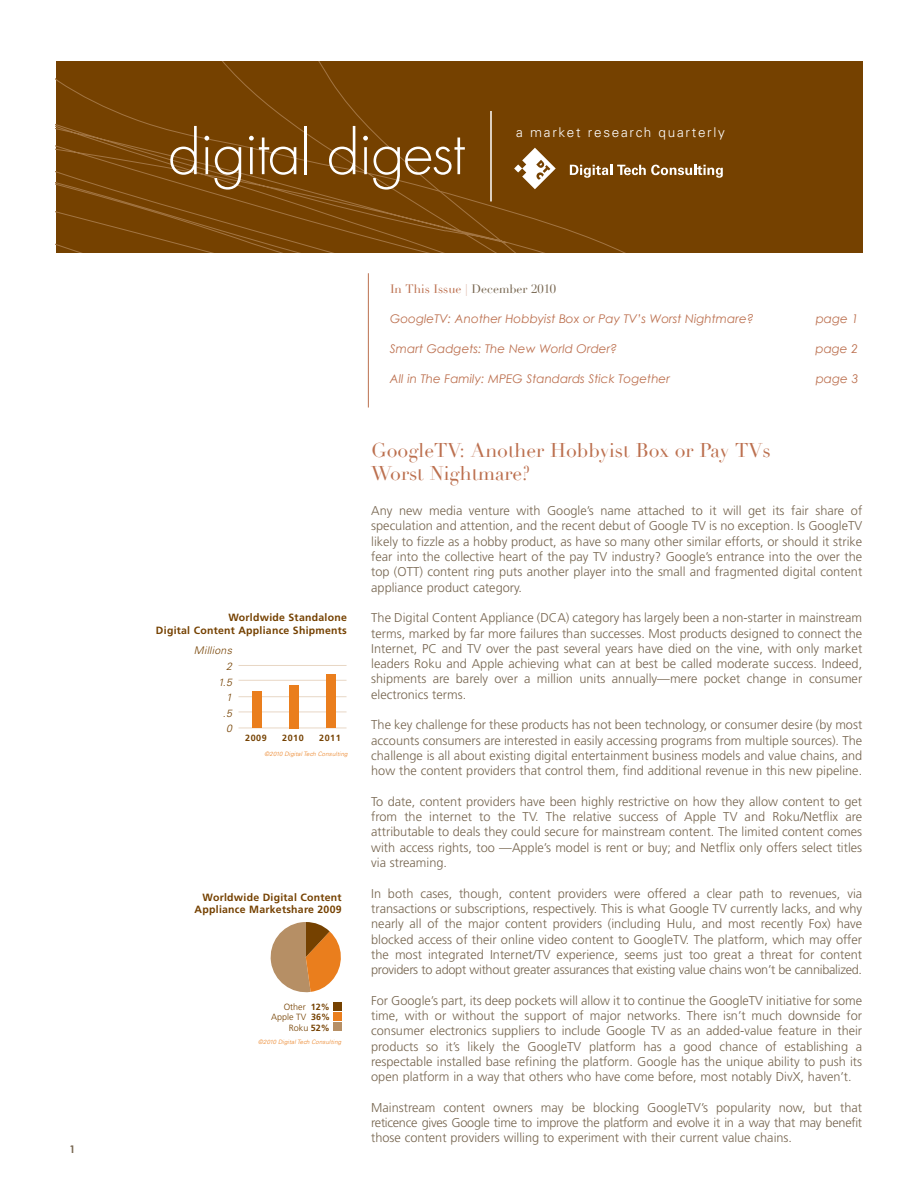
<style>
.page{position:relative;width:918px;height:1188px;background:#fff}
.page>*{position:absolute;margin:0;border:0;box-sizing:border-box;transform-origin:0 0}
.t1{font:300 58.5px "Futura";letter-spacing:-.02em;color:#fff}
.t2{font:19.5px/22.5px "Didot";color:#bc704f}
.t3{font:300 13.5px "Univers";letter-spacing:.13em;color:#fff}
.t4{font:300 12.75px/15.3px "Frutiger";color:#76654f;text-align:justify}
.t5{font:italic 12px "Century Gothic";color:#bc704f}
.t6{font:12px "Didot";color:#bc704f}
.t7{font:700 10.5px/12.6px "Frutiger";letter-spacing:.025em;color:#754100;text-align:right}
.t8{font:italic 300 10.5px/15.6px "Univers";letter-spacing:.025em;color:#754100;text-align:right}
.t9{font:700 10.5px "Century Gothic";color:#76654f}
.t10{font:300 9px/10.6px "Frutiger";color:#754100;text-align:right}
.t11{font:700 9px "Frutiger";letter-spacing:.055em;color:#754100}
.t12{font:italic 300 6px "Univers";letter-spacing:.025em;color:#ea7e1d}
.s1{font-weight:700}
.s2{color:#76654f}
</style>
<div class="page">
<hr style="left:239px;top:665px;width:108px;height:1px;background:#e8d7c5">
<hr style="left:239px;top:680px;width:108px;height:1px;background:#e8d7c5">
<hr style="left:239px;top:696px;width:108px;height:1px;background:#e8d7c5">
<hr style="left:239px;top:712px;width:108px;height:1px;background:#e8d7c5">
<hr style="left:239px;top:728px;width:108px;height:1px;background:#e8d7c5">
<div style="left:252px;top:691px;width:9px;height:37px;background:#ea7e1d"></div>
<div style="left:289px;top:685px;width:10px;height:43px;background:#ea7e1d"></div>
<div style="left:326px;top:674px;width:9px;height:54px;background:#ea7e1d"></div>
<div style="left:334px;top:1002px;width:8px;height:8px;background:#754100"></div>
<div style="left:334px;top:1012px;width:8px;height:9px;background:#ea7e1d"></div>
<div style="left:334px;top:1023px;width:8px;height:8px;background:#b68f65"></div>
<svg style="left:270px;top:922px;width:71px;height:71px"></svg>
<div style="left:56px;top:61px;width:807px;height:191px;background:#754100"></div>
<svg style="left:678px;top:165px;width:45px;height:13px"></svg>
<svg style="left:56px;top:61px;width:622px;height:191px"></svg>
<hr style="left:368px;top:273px;width:1px;height:135px;background:#bc704f">
<p class="t9" style="left:70px;top:1142px;width:7px">1</p>
<h1 class="t1" style="left:168px;top:126px;width:298px">digital digest</h1>
<p class="t3" style="left:516px;top:127px;width:210px">a market research quarterly</p>
<p class="t7" style="left:156px;top:612px;width:192px">Worldwide Standalone<br>Digital Content Appliance Shipments</p>
<p class="t8" style="left:194px;top:644px;width:39px">Millions<br>2<br>1.5<br>1<br>.5<br>0</p>
<p class="t11" style="left:245px;top:734px;width:23px">2009</p>
<p class="t11" style="left:282px;top:734px;width:23px">2010</p>
<p class="t11" style="left:319px;top:734px;width:23px">2011</p>
<p class="t12" style="left:265px;top:752px;width:84px">©2010 Digital Tech Consulting</p>
<p class="t7" style="left:195px;top:891px;width:148px">Worldwide Digital Content<br>Appliance Marketshare 2009</p>
<p class="t10" style="left:271px;top:1002px;width:61px">Other <span class="s1">12%<br></span>Apple TV <span class="s1">36%<br></span>Roku <span class="s1">52%</span></p>
<p class="t12" style="left:258px;top:1039px;width:84px">©2010 Digital Tech Consulting</p>
<p class="t6" style="left:390px;top:281px;width:168px">In This Issue | <span class="s2">December 2010</span></p>
<p class="t5" style="left:390px;top:310px;width:365px">GoogleTV: Another Hobbyist Box or Pay TV’s Worst Nightmare?</p>
<p class="t5" style="left:816px;top:310px;width:44px">page 1</p>
<p class="t5" style="left:390px;top:340px;width:229px">Smart Gadgets: The New World Order?</p>
<p class="t5" style="left:816px;top:340px;width:44px">page 2</p>
<p class="t5" style="left:390px;top:370px;width:282px">All in The Family: MPEG Standards Stick Together</p>
<p class="t5" style="left:816px;top:370px;width:44px">page 3</p>
<h2 class="t2" style="left:371px;top:440px;width:401px">GoogleTV: Another Hobbyist Box or Pay TVs<br>Worst Nightmare?</h2>
<p class="t4" style="left:371px;top:504px;width:493px">Any new media venture with Google’s name attached to it will get its fair share of speculation and attention, and the recent debut of Google TV is no exception. Is GoogleTV likely to fizzle as a hobby product, as have so many other similar efforts, or should it strike fear into the collective heart of the pay TV industry? Google’s entrance into the over the top (OTT) content ring puts another player into the small and fragmented digital content appliance product category.</p>
<p class="t4" style="left:371px;top:611px;width:493px">The Digital Content Appliance (DCA) category has largely been a non-starter in mainstream terms, marked by far more failures than successes. Most products designed to connect the Internet, PC and TV over the past several years have died on the vine, with only market leaders Roku and Apple achieving what can at best be called moderate success. Indeed, shipments are barely over a million units annually—mere pocket change in consumer electronics terms.</p>
<p class="t4" style="left:371px;top:718px;width:493px">The key challenge for these products has not been technology, or consumer desire (by most accounts consumers are interested in easily accessing programs from multiple sources). The challenge is all about existing digital entertainment business models and value chains, and how the content providers that control them, find additional revenue in this new pipeline.</p>
<p class="t4" style="left:371px;top:795px;width:493px">To date, content providers have been highly restrictive on how they allow content to get from the internet to the TV. The relative success of Apple TV and Roku/Netflix are attributable to deals they could secure for mainstream content. The limited content comes with access rights, too —Apple’s model is rent or buy; and Netflix only offers select titles via streaming.</p>
<p class="t4" style="left:371px;top:887px;width:493px">In both cases, though, content providers were offered a clear path to revenues, via transactions or subscriptions, respectively. This is what Google TV currently lacks, and why nearly all of the major content providers (including Hulu, and most recently Fox) have blocked access of their online video content to GoogleTV. The platform, which may offer the most integrated Internet/TV experience, seems just too great a threat for content providers to adopt without greater assurances that existing value chains won’t be cannibalized.</p>
<p class="t4" style="left:371px;top:994px;width:493px">For Google’s part, its deep pockets will allow it to continue the GoogleTV initiative for some time, with or without the support of major networks. There isn’t much downside for consumer electronics suppliers to include Google TV as an added-value feature in their products so it’s likely the GoogleTV platform has a good chance of establishing a respectable installed base refining the platform. Google has the unique ability to push its open platform in a way that others who have come before, most notably DivX, haven’t.</p>
<p class="t4" style="left:371px;top:1101px;width:493px">Mainstream content owners may be blocking GoogleTV’s popularity now, but that reticence gives Google time to improve the platform and evolve it in a way that may benefit those content providers willing to experiment with their current value chains.</p>
</div>
